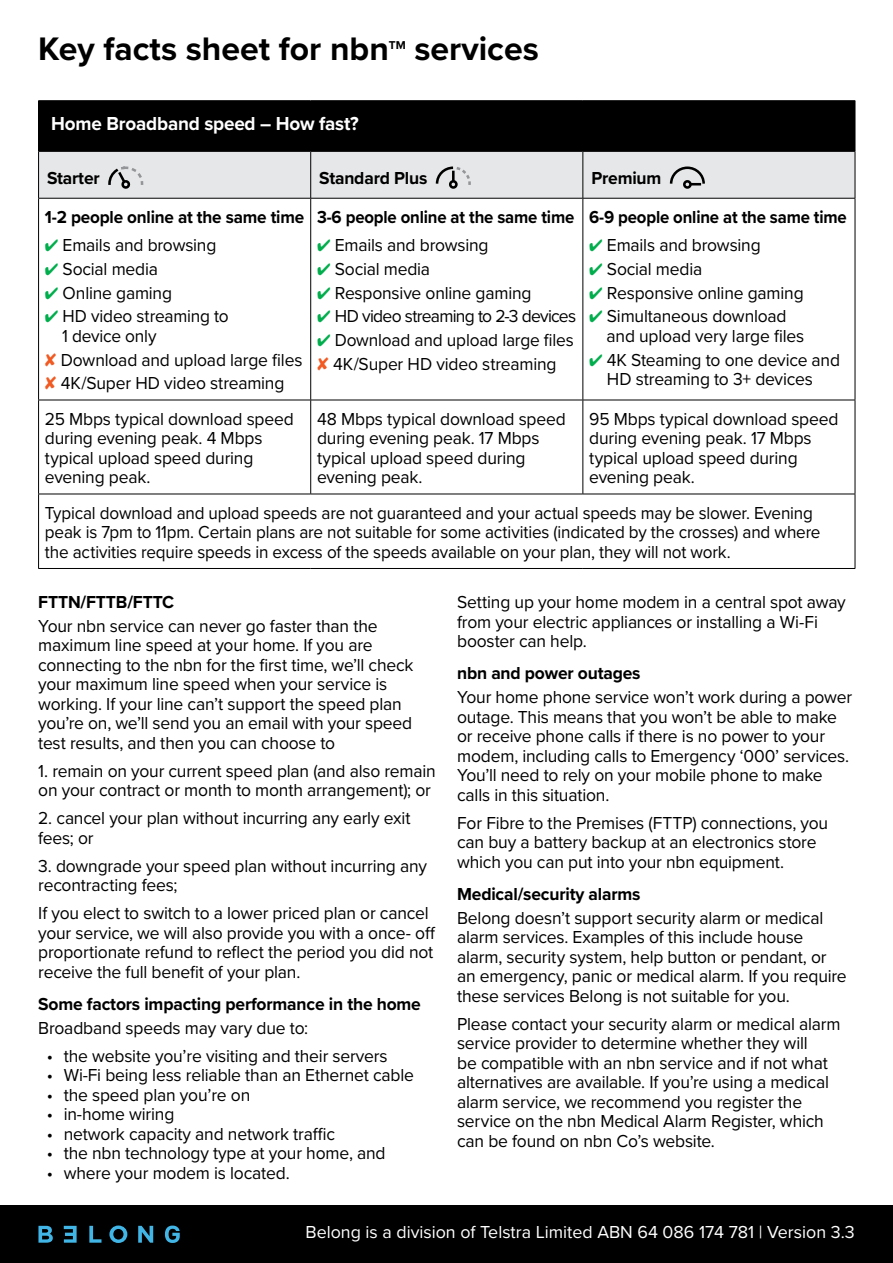
<style>
.page{position:relative;width:893px;height:1263px;background:#fff}
.page>*{position:absolute;margin:0;border:0;box-sizing:border-box;transform-origin:0 0}
.t1{font:700 33.75px "Proxima Nova";color:#000}
.t2{font:700 19.5px "Proxima Nova";letter-spacing:-.01em;color:#fff}
.t3{font:18px/19.5px "Proxima Nova";letter-spacing:-.01em;color:#000}
.t4{font:18px/19.5px "Proxima Nova";letter-spacing:-.01em;color:#000;scale:.95 1}
.t5{font:700 18px "Proxima Nova";letter-spacing:-.01em;color:#000}
.t6{font:18px/19.5px "Proxima Nova";letter-spacing:-.01em;color:#000;scale:.96 1}
.t7{font:18px "Proxima Nova";color:#fff}
.t8{font:700 18px "Proxima Nova";letter-spacing:-.01em;color:#000;scale:.93 1}
.t9{font:18px "Proxima Nova";letter-spacing:-.04em;color:#000}
.t10{font:700 18px "Proxima Nova";letter-spacing:-.01em;color:#000;scale:.95 1}
.t11{font:700 11.85px "Proxima Nova";color:#000}
.s1{color:#00ae4d}
.s2{color:#f15a22}
</style>
<div class="page">
<div style="left:39px;top:101px;width:816px;height:50px;background:#000"></div>
<div style="left:39px;top:151px;width:272px;height:47px;background:#e6e7e8"></div>
<div style="left:311px;top:151px;width:272px;height:47px;background:#e6e7e8"></div>
<div style="left:583px;top:151px;width:272px;height:47px;background:#e6e7e8"></div>
<hr style="left:38px;top:100px;width:273px;height:1px;background:#000">
<hr style="left:38px;top:101px;width:1px;height:50px;background:#000">
<hr style="left:311px;top:100px;width:272px;height:1px;background:#000">
<hr style="left:583px;top:100px;width:272px;height:1px;background:#000">
<hr style="left:855px;top:101px;width:1px;height:50px;background:#000">
<hr style="left:311px;top:151px;width:272px;height:1px;background:#000">
<hr style="left:38px;top:494px;width:1px;height:74px;background:#000">
<hr style="left:855px;top:494px;width:1px;height:74px;background:#000">
<hr style="left:38px;top:568px;width:273px;height:1px;background:#000">
<hr style="left:311px;top:568px;width:272px;height:1px;background:#000">
<hr style="left:583px;top:568px;width:272px;height:1px;background:#000">
<hr style="left:311px;top:198px;width:272px;height:1px;background:#000">
<hr style="left:583px;top:199px;width:1px;height:201px;background:#000">
<hr style="left:855px;top:199px;width:1px;height:201px;background:#000">
<hr style="left:38px;top:199px;width:1px;height:201px;background:#000">
<hr style="left:310px;top:199px;width:1px;height:201px;background:#000">
<hr style="left:311px;top:400px;width:272px;height:1px;background:#000">
<hr style="left:311px;top:494px;width:272px;height:1px;background:#000">
<hr style="left:583px;top:400px;width:272px;height:1px;background:#000">
<hr style="left:583px;top:400px;width:1px;height:94px;background:#000">
<hr style="left:855px;top:400px;width:1px;height:94px;background:#000">
<hr style="left:583px;top:494px;width:272px;height:1px;background:#000">
<hr style="left:38px;top:400px;width:273px;height:1px;background:#000">
<hr style="left:38px;top:400px;width:1px;height:94px;background:#000">
<hr style="left:310px;top:400px;width:1px;height:94px;background:#000">
<hr style="left:38px;top:494px;width:273px;height:1px;background:#000">
<hr style="left:38px;top:151px;width:273px;height:1px;background:#000">
<hr style="left:38px;top:152px;width:1px;height:46px;background:#000">
<hr style="left:310px;top:152px;width:1px;height:46px;background:#000">
<hr style="left:38px;top:198px;width:273px;height:1px;background:#000">
<hr style="left:583px;top:151px;width:272px;height:1px;background:#000">
<hr style="left:583px;top:152px;width:1px;height:46px;background:#000">
<hr style="left:855px;top:152px;width:1px;height:46px;background:#000">
<hr style="left:583px;top:198px;width:272px;height:1px;background:#000">
<svg style="left:108px;top:166px;width:36px;height:23px"></svg>
<div style="left:449px;top:180px;width:9px;height:9px;border:3px solid #000;border-radius:50%"></div>
<svg style="left:435px;top:166px;width:36px;height:20px"></svg>
<div style="left:683px;top:180px;width:9px;height:9px;border:3px solid #000;border-radius:50%"></div>
<svg style="left:669px;top:166px;width:36px;height:20px"></svg>
<div style="left:0;top:1205px;width:893px;height:57px;background:#000"></div>
<svg style="left:38px;top:1226px;width:15px;height:17px"></svg>
<svg style="left:64px;top:1226px;width:13px;height:17px"></svg>
<svg style="left:109px;top:1225px;width:18px;height:18px"></svg>
<svg style="left:138px;top:1226px;width:15px;height:17px"></svg>
<svg style="left:165px;top:1225px;width:15px;height:18px"></svg>
<svg style="left:89px;top:1226px;width:12px;height:17px"></svg>
<h1 class="t1" style="left:38px;top:24px;width:352px">Key facts sheet for nbn</h1>
<h1 class="t11" style="left:389px;top:36px;width:18px">TM</h1>
<h1 class="t1" style="left:414px;top:24px;width:126px">services</h1>
<h2 class="t2" style="left:51px;top:109px;width:309px">Home Broadband speed – How fast?</h2>
<h3 class="t5" style="left:47px;top:164px;width:54px">Starter</h3>
<h3 class="t5" style="left:319px;top:165px;width:110px">Standard Plus</h3>
<h3 class="t5" style="left:591px;top:165px;width:72px">Premium</h3>
<p class="t10" style="left:45px;top:204px;width:274px">1-2 people online at the same time</p>
<p class="t3" style="left:45px;top:235px;width:173px"><span class="s1">✔</span> Emails and browsing</p>
<p class="t3" style="left:45px;top:258px;width:115px"><span class="s1">✔</span> Social media</p>
<p class="t3" style="left:45px;top:282px;width:129px"><span class="s1">✔</span> Online gaming</p>
<p class="t6" style="left:62px;top:306px;width:175px;text-indent:-17px"><span class="s1">✔</span> HD video streaming to<br>1 device only</p>
<p class="t3" style="left:45px;top:347px;width:259px;line-height:23.7px"><span class="s2">✘</span> Download and upload large fles <span class="s2">✘</span> 4K/Super HD video streaming</p>
<p class="t8" style="left:317px;top:204px;width:278px">3-6 people online at the same time</p>
<p class="t3" style="left:317px;top:235px;width:173px"><span class="s1">✔</span> Emails and browsing</p>
<p class="t3" style="left:317px;top:258px;width:115px"><span class="s1">✔</span> Social media</p>
<p class="t3" style="left:317px;top:282px;width:216px"><span class="s1">✔</span> Responsive online gaming</p>
<p class="t9" style="left:317px;top:303px;width:261px"><span class="s1">✔</span> HD video streaming to 2-3 devices</p>
<p class="t6" style="left:317px;top:327px;width:269px;line-height:23.7px"><span class="s1">✔</span> Download and upload large fles <span class="s2">✘</span> 4K/Super HD video streaming</p>
<p class="t8" style="left:589px;top:204px;width:279px">6-9 people online at the same time</p>
<p class="t3" style="left:589px;top:235px;width:173px"><span class="s1">✔</span> Emails and browsing</p>
<p class="t3" style="left:589px;top:258px;width:115px"><span class="s1">✔</span> Social media</p>
<p class="t3" style="left:589px;top:282px;width:216px"><span class="s1">✔</span> Responsive online gaming</p>
<p class="t3" style="left:607px;top:306px;width:199px;text-indent:-17px"><span class="s1">✔</span> Simultaneous download and upload very large fles</p>
<p class="t3" style="left:589px;top:349px;width:252px;text-align:center"><span class="s1">✔</span> 4K Steaming to one device and<br>HD streaming to 3+ devices</p>
<p class="t3" style="left:45px;top:408px;width:250px">25 Mbps typical download speed during evening peak. 4 Mbps typical upload speed during evening peak.</p>
<p class="t3" style="left:317px;top:408px;width:250px">48 Mbps typical download speed during evening peak. 17 Mbps typical upload speed during evening peak.</p>
<p class="t3" style="left:589px;top:408px;width:251px">95 Mbps typical download speed during evening peak. 17 Mbps typical upload speed during evening peak.</p>
<p class="t4" style="left:45px;top:502px;width:818px">Typical download and upload speeds are not guaranteed and your actual speeds may be slower. Evening peak is 7pm to 11pm. Certain plans are not suitable for some activities (indicated by the crosses) and where the activities require speeds in excess of the speeds available on your plan, they will not work.</p>
<h3 class="t5" style="left:38px;top:589px;width:137px">FTTN/FTTB/FTTC</h3>
<p class="t3" style="left:38px;top:615px;width:377px">Your nbn service can never go faster than the maximum line speed at your home. If you are connecting to the nbn for the frst time, we’ll check your maximum line speed when your service is working. If your line can’t support the speed plan you’re on, we’ll send you an email with your speed test results, and then you can choose to</p>
<p class="t3" style="left:38px;top:760px;width:399px">1. remain on your current speed plan (and also remain on your contract or month to month arrangement); or</p>
<p class="t3" style="left:38px;top:808px;width:374px">2. cancel your plan without incurring any early exit fees; or</p>
<p class="t3" style="left:38px;top:855px;width:390px">3. downgrade your speed plan without incurring any recontracting fees;</p>
<p class="t3" style="left:38px;top:903px;width:399px">If you elect to switch to a lower priced plan or cancel your service, we will also provide you with a once- of proportionate refund to refect the period you did not receive the full beneft of your plan.</p>
<h3 class="t5" style="left:38px;top:991px;width:384px">Some factors impacting performance in the home</h3>
<p class="t3" style="left:38px;top:1017px;width:271px">Broadband speeds may vary due to:</p>
<p class="t3" style="left:47px;top:1045px;width:342px">• the website you’re visiting and their servers</p>
<p class="t3" style="left:47px;top:1065px;width:369px">• Wi-Fi being less reliable than an Ethernet cable</p>
<p class="t3" style="left:47px;top:1084px;width:205px">• the speed plan you’re on</p>
<p class="t3" style="left:47px;top:1104px;width:129px">• in-home wiring</p>
<p class="t3" style="left:47px;top:1123px;width:290px">• network capacity and network trafc</p>
<p class="t3" style="left:47px;top:1143px;width:340px">• the nbn technology type at your home, and</p>
<p class="t3" style="left:47px;top:1162px;width:245px">• where your modem is located.</p>
<p class="t3" style="left:457px;top:591px;width:390px">Setting up your home modem in a central spot away from your electric appliances or installing a Wi-Fi booster can help.</p>
<h3 class="t5" style="left:457px;top:660px;width:185px">nbn and power outages</h3>
<p class="t3" style="left:457px;top:686px;width:397px">Your home phone service won’t work during a power outage. This means that you won’t be able to make or receive phone calls if there is no power to your modem, including calls to Emergency ‘000’ services.<br>You’ll need to rely on your mobile phone to make calls in this situation.</p>
<p class="t3" style="left:457px;top:812px;width:372px">For Fibre to the Premises (FTTP) connections, you can buy a battery backup at an electronics store which you can put into your nbn equipment.</p>
<h3 class="t5" style="left:457px;top:880px;width:185px">Medical/security alarms</h3>
<p class="t3" style="left:457px;top:907px;width:391px">Belong doesn’t support security alarm or medical alarm services. Examples of this include house alarm, security system, help button or pendant, or an emergency, panic or medical alarm. If you require these services Belong is not suitable for you.</p>
<p class="t3" style="left:457px;top:1013px;width:385px">Please contact your security alarm or medical alarm service provider to determine whether they will<br>be compatible with an nbn service and if not what alternatives are available. If you’re using a medical alarm service, we recommend you register the service on the nbn Medical Alarm Register, which can be found on nbn Co’s website.</p>
<p class="t7" style="left:305px;top:1219px;width:551px">Belong is a division of Telstra Limited ABN 64 086 174 781 | Version 3.3</p>
</div>
